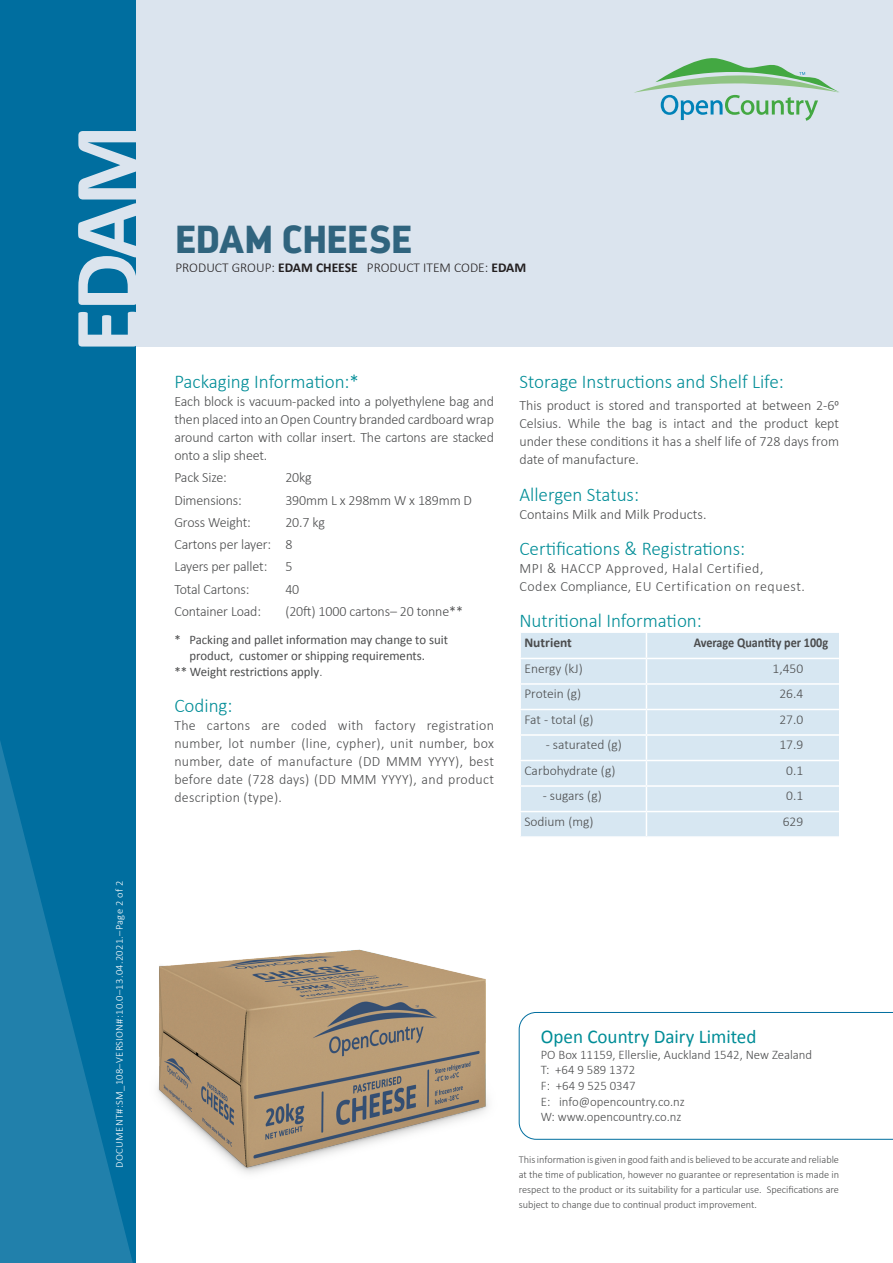
<style>
.page{position:relative;width:893px;height:1263px;background:#fff}
.page>*{position:absolute;margin:0;border:0;box-sizing:border-box;transform-origin:0 0}
.t1{font:700 93px "Calibri";color:#dbe4ee}
.t2{font:900 39px "Darwin";color:#30647e}
.t3{font:300 19.5px "Calibri";color:#008d97}
.t4{font:19.5px "Calibri";color:#008d97}
.t5{font:300 14.25px/18px "Calibri";letter-spacing:-.01em;color:#4b4c4d;text-align:justify}
.t6{font:300 14.25px/18px "Calibri";letter-spacing:.04em;color:#4b4c4d}
.t7{font:300 13.5px "Calibri";color:#4b4c4d}
.t8{font:300 13.5px "Calibri";color:#231f20}
.t9{font:700 13.5px "Calibri";color:#4b4c4d;scale:.9 1}
.t10{font:700 13.5px "Calibri";color:#4b4c4d}
.t11{font:300 13.05px/15.6px "Calibri";color:#4b4c4d}
.t12{font:13.05px "Calibri";color:#4b4c4d}
.t13{font:300 10.5px/15px "Calibri";color:#4b4c4d;text-align:justify}
.t14{font:300 10.5px "Calibri";letter-spacing:.03em;color:#fff}
.s1{font-weight:700}
.s2{font-weight:300}
</style>
<div class="page">
<img style="left:157px;top:949px;width:331px;height:225px">
<div style="left:0;top:0;width:893px;height:347px;background:#dbe4ee"></div>
<div style="left:0;top:0;width:136px;height:1263px;background:#006e9f"></div>
<svg style="left:0;top:741px;width:133px;height:522px"></svg>
<svg style="left:634px;top:58px;width:205px;height:63px"></svg>
<svg style="left:518px;top:1012px;width:375px;height:128px"></svg>
<div style="left:521px;top:633px;width:318px;height:203px;background:#d7e7f2"></div>
<hr style="left:519px;top:658px;width:127px;height:1px;background:#fff">
<hr style="left:646px;top:658px;width:193px;height:1px;background:#fff">
<hr style="left:519px;top:683px;width:127px;height:2px;background:#fff">
<hr style="left:646px;top:683px;width:193px;height:2px;background:#fff">
<hr style="left:519px;top:709px;width:127px;height:1px;background:#fff">
<hr style="left:646px;top:709px;width:193px;height:1px;background:#fff">
<hr style="left:519px;top:734px;width:127px;height:2px;background:#fff">
<hr style="left:646px;top:734px;width:193px;height:2px;background:#fff">
<hr style="left:519px;top:760px;width:127px;height:1px;background:#fff">
<hr style="left:646px;top:760px;width:193px;height:1px;background:#fff">
<hr style="left:519px;top:785px;width:127px;height:2px;background:#fff">
<hr style="left:646px;top:785px;width:193px;height:2px;background:#fff">
<hr style="left:519px;top:811px;width:127px;height:1px;background:#fff">
<hr style="left:646px;top:811px;width:193px;height:1px;background:#fff">
<svg style="left:646px;top:633px;width:1px;height:203px"></svg>
<h1 class="t1" style="left:47px;top:353px;width:230px;rotate:-90deg">EDAM</h1>
<p class="t14" style="left:113px;top:1168px;width:289px;rotate:-90deg">DOCUMENT#:SM_108–VERSION#:10.0–13.04.2021.–Page 2 of 2</p>
<h2 class="t2" style="left:175px;top:215px;width:238px">EDAM CHEESE</h2>
<p class="t8" style="left:175px;top:260px;width:352px">PRODUCT GROUP: <span class="s1">EDAM CHEESE</span> PRODUCT ITEM CODE: <span class="s1">EDAM</span></p>
<h3 class="t3" style="left:174px;top:370px;width:186px">Packaging Information:*</h3>
<p class="t5" style="left:174px;top:392px;width:321px">Each block is vacuum-packed into a polyethylene bag and then placed into an Open Country branded cardboard wrap around carton with collar insert. The cartons are stacked onto a slip sheet.</p>
<p class="t5" style="left:174px;top:468px;width:54px">Pack Size:</p>
<p class="t5" style="left:285px;top:468px;width:28px">20kg</p>
<p class="t5" style="left:174px;top:490px;width:69px">Dimensions:</p>
<p class="t5" style="left:285px;top:490px;width:188px">390mm L x 298mm W x 189mm D</p>
<p class="t5" style="left:174px;top:513px;width:78px">Gross Weight:</p>
<p class="t5" style="left:174px;top:510px;width:152px;line-height:22.2px;text-align:left;text-indent:111px">20.7 kg<br>Cartons per layer: 8<br>Layers per pallet:</p>
<p class="t5" style="left:285px;top:557px;width:9px">5</p>
<p class="t5" style="left:174px;top:579px;width:77px">Total Cartons:</p>
<p class="t5" style="left:285px;top:579px;width:16px">40</p>
<p class="t5" style="left:174px;top:602px;width:88px">Container Load:</p>
<p class="t5" style="left:285px;top:602px;width:179px">(20ft) 1000 cartons– 20 tonne**</p>
<p class="t12" style="left:174px;top:632px;width:275px">* Packing and pallet information may change to suit</p>
<p class="t12" style="left:189px;top:648px;width:237px">product, customer or shipping requirements.</p>
<p class="t12" style="left:174px;top:664px;width:150px">** Weight restrictions apply<span class="s2">.</span></p>
<h3 class="t3" style="left:174px;top:694px;width:60px">Coding:</h3>
<p class="t5" style="left:174px;top:716px;width:321px">The cartons are coded with factory registration number, lot number (line, cypher), unit number, box number, date of manufacture (DD MMM YYYY), best before date (728 days) (DD MMM YYYY), and product description (type).</p>
<h3 class="t3" style="left:519px;top:370px;width:266px">Storage Instructions and Shelf Life:</h3>
<p class="t5" style="left:519px;top:396px;width:321px">This product is stored and transported at between 2-60<br>Celsius. While the bag is intact and the product kept under these conditions it has a shelf life of 728 days from date of manufacture.</p>
<h3 class="t3" style="left:519px;top:482px;width:121px">Allergen Status:</h3>
<p class="t5" style="left:519px;top:504px;width:189px">Contains Milk and Milk Products.</p>
<h3 class="t3" style="left:519px;top:536px;width:227px">Certifications &amp; Registrations:</h3>
<p class="t6" style="left:519px;top:558px;width:287px">MPI &amp; HACCP Approved, Halal Certified,<br>Codex Compliance, EU Certification on request.</p>
<h3 class="t3" style="left:519px;top:608px;width:184px">Nutritional Information:</h3>
<p class="t10" style="left:524px;top:634px;width:49px">Nutrient</p>
<p class="t9" style="left:694px;top:634px;width:151px">Average Quantity per 100g</p>
<p class="t7" style="left:524px;top:660px;width:60px">Energy (kJ)</p>
<p class="t7" style="left:773px;top:660px;width:32px">1,450</p>
<p class="t7" style="left:524px;top:685px;width:58px">Protein (g)</p>
<p class="t7" style="left:779px;top:685px;width:25px">26.4</p>
<p class="t7" style="left:524px;top:711px;width:71px">Fat - total (g)</p>
<p class="t7" style="left:779px;top:711px;width:25px">27.0</p>
<p class="t7" style="left:546px;top:736px;width:78px">- saturated (g)</p>
<p class="t7" style="left:779px;top:736px;width:25px">17.9</p>
<p class="t7" style="left:524px;top:762px;width:92px">Carbohydrate (g)</p>
<p class="t7" style="left:786px;top:762px;width:18px">0.1</p>
<p class="t7" style="left:543px;top:787px;width:60px">- sugars (g)</p>
<p class="t7" style="left:786px;top:787px;width:18px">0.1</p>
<p class="t7" style="left:524px;top:813px;width:70px">Sodium (mg)</p>
<p class="t7" style="left:783px;top:813px;width:22px">629</p>
<h3 class="t4" style="left:541px;top:1024px;width:217px">Open Country Dairy Limited</h3>
<p class="t11" style="left:541px;top:1046px;width:273px">PO Box 11159, Ellerslie, Auckland 1542, New Zealand<br>T: +64 9 589 1372<br>F: +64 9 525 0347<br>E: info@opencountry.co.nz<br>W: www.opencountry.co.nz</p>
<p class="t13" style="left:519px;top:1152px;width:322px">This information is given in good faith and is believed to be accurate and reliable at the time of publication, however no guarantee or representation is made in respect to the product or its suitability for a particular use. Specifications are subject to change due to continual product improvement.</p>
</div>
